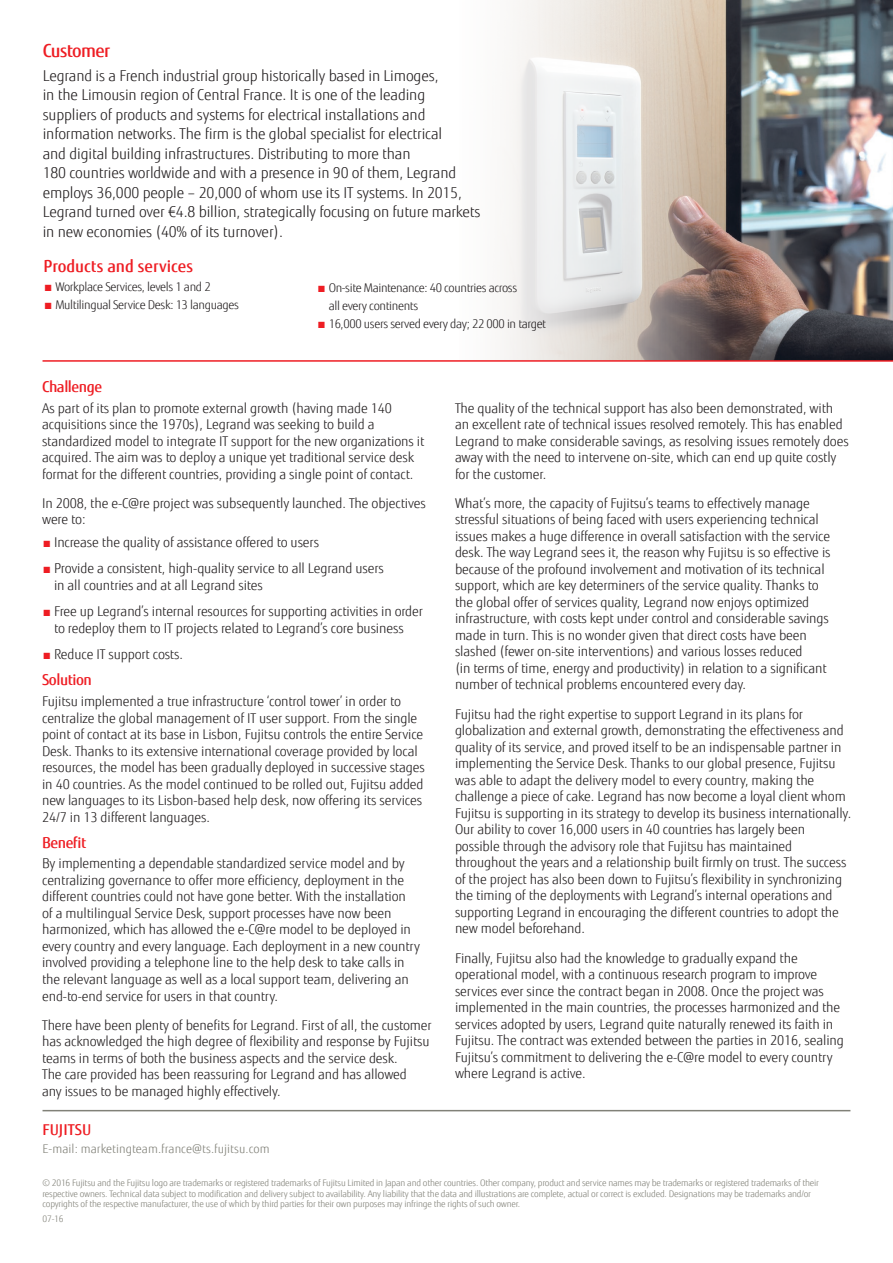
<style>
.page{position:relative;width:893px;height:1263px;background:#fff}
.page>*{position:absolute;margin:0;border:0;box-sizing:border-box;transform-origin:0 0}
.t1{font:500 18px "Fujitsu Sans";letter-spacing:-.03em;color:#ee1d23}
.Bullet{font:500 16.5px "Fujitsu Sans";color:#ee1d23}
.t2{font:300 15px/19.5px "Fujitsu Sans";letter-spacing:-.01em;color:#231f20}
.intro{font:500 15px "Fujitsu Sans";letter-spacing:-.03em;color:#ee1d23}
.intro-2{font:500 15px "Fujitsu Sans";color:#ee1d23}
.t3{font:300 13.5px/16.5px "Fujitsu Sans";letter-spacing:-.01em;color:#231f20}
.Bullet-2{font:300 12px/18px "Fujitsu Sans";letter-spacing:-.03em;color:#231f20}
.intro-3{font:300 12px "Fujitsu Sans";letter-spacing:.005em;color:#818178}
.intro-4{font:300 9px/10.5px "Fujitsu Sans";letter-spacing:-.02em;color:#818178}
.s1{color:#ee1d23}
.s2{font-size:12px;color:#ee1d23}
</style>
<div class="page">
<img style="left:753px;top:0;width:140px;height:360px">
<svg style="left:502px;top:0;width:251px;height:360px"></svg>
<hr style="left:43px;top:360px;width:850px;height:2px;background:#ee1d23">
<hr style="left:43px;top:1110px;width:807px;height:1px;background:#818178">
<p class="t1" style="left:43px;top:39px;width:69px">Customer</p>
<p class="t2" style="left:43px;top:66px;width:439px">Legrand is a French industrial group historically based in Limoges,<br>in the Limousin region of Central France. It is one of the leading suppliers of products and systems for electrical installations and information networks. The firm is the global specialist for electrical<br>and digital building infrastructures. Distributing to more than<br>180 countries worldwide and with a presence in 90 of them, Legrand employs 36,000 people – 20,000 of whom use its IT systems. In 2015, Legrand turned over €4.8 billion, strategically focusing on future markets in new economies (40% of its turnover).</p>
<p class="Bullet" style="left:44px;top:255px;width:151px">Products and services</p>
<p class="Bullet-2" style="left:44px;top:278px;width:169px"><span class="s1">■</span> Workplace Services, levels 1 and 2</p>
<p class="Bullet-2" style="left:44px;top:296px;width:197px"><span class="s1">■</span> Multilingual Service Desk: 13 languages</p>
<p class="Bullet-2" style="left:329px;top:278px;width:190px;text-indent:-12px"><span class="s1">■</span> On-site Maintenance: 40 countries across all every continents</p>
<p class="Bullet-2" style="left:317px;top:314px;width:231px"><span class="s1">■</span> 16,000 users served every day; 22 000 in target</p>
<p class="intro" style="left:42px;top:377px;width:62px">Challenge</p>
<p class="t3" style="left:42px;top:400px;width:384px">As part of its plan to promote external growth (having made 140 acquisitions since the 1970s), Legrand was seeking to build a standardized model to integrate IT support for the new organizations it acquired. The aim was to deploy a unique yet traditional service desk format for the different countries, providing a single point of contact.</p>
<p class="t3" style="left:42px;top:495px;width:385px">In 2008, the e-C@re project was subsequently launched. The objectives were to:</p>
<p class="t3" style="left:42px;top:534px;width:278px"><span class="s2">■</span> Increase the quality of assistance offered to users</p>
<p class="t3" style="left:54px;top:560px;width:331px;text-indent:-12px"><span class="s2">■</span> Provide a consistent, high-quality service to all Legrand users in all countries and at all Legrand sites</p>
<p class="t3" style="left:42px;top:603px;width:382px;text-align:center"><span class="s2">■</span> Free up Legrand’s internal resources for supporting activities in order to redeploy them to IT projects related to Legrand’s core business</p>
<p class="t3" style="left:42px;top:646px;width:142px"><span class="s2">■</span> Reduce IT support costs.</p>
<p class="intro" style="left:42px;top:670px;width:51px">Solution</p>
<p class="t3" style="left:42px;top:693px;width:384px">Fujitsu implemented a true infrastructure ‘control tower’ in order to centralize the global management of IT user support. From the single point of contact at its base in Lisbon, Fujitsu controls the entire Service Desk. Thanks to its extensive international coverage provided by local resources, the model has been gradually deployed in successive stages in 40 countries. As the model continued to be rolled out, Fujitsu added new languages to its Lisbon-based help desk, now offering its services 24/7 in 13 different languages.</p>
<p class="intro" style="left:42px;top:833px;width:46px">Benefit</p>
<p class="t3" style="left:42px;top:855px;width:379px">By implementing a dependable standardized service model and by centralizing governance to offer more efficiency, deployment in the different countries could not have gone better. With the installation of a multilingual Service Desk, support processes have now been harmonized, which has allowed the e-C@re model to be deployed in every country and every language. Each deployment in a new country involved providing a telephone line to the help desk to take calls in the relevant language as well as a local support team, delivering an end-to-end service for users in that country.</p>
<p class="t3" style="left:42px;top:1017px;width:391px">There have been plenty of benefits for Legrand. First of all, the customer has acknowledged the high degree of flexibility and response by Fujitsu teams in terms of both the business aspects and the service desk.<br>The care provided has been reassuring for Legrand and has allowed<br>any issues to be managed highly effectively.</p>
<p class="intro-2" style="left:43px;top:1120px;width:50px">FUJITSU</p>
<p class="intro-3" style="left:43px;top:1141px;width:229px">E-mail: marketingteam.france@ts.fujitsu.com</p>
<p class="t3" style="left:455px;top:400px;width:395px">The quality of the technical support has also been demonstrated, with an excellent rate of technical issues resolved remotely. This has enabled Legrand to make considerable savings, as resolving issues remotely does away with the need to intervene on-site, which can end up quite costly for the customer.</p>
<p class="t3" style="left:455px;top:495px;width:377px">What’s more, the capacity of Fujitsu’s teams to effectively manage stressful situations of being faced with users experiencing technical issues makes a huge difference in overall satisfaction with the service desk. The way Legrand sees it, the reason why Fujitsu is so effective is because of the profound involvement and motivation of its technical support, which are key determiners of the service quality. Thanks to the global offer of services quality, Legrand now enjoys optimized infrastructure, with costs kept under control and considerable savings made in turn. This is no wonder given that direct costs have been slashed (fewer on-site interventions) and various losses reduced<br>(in terms of time, energy and productivity) in relation to a significant number of technical problems encountered every day.</p>
<p class="t3" style="left:455px;top:706px;width:398px">Fujitsu had the right expertise to support Legrand in its plans for globalization and external growth, demonstrating the effectiveness and quality of its service, and proved itself to be an indispensable partner in implementing the Service Desk. Thanks to our global presence, Fujitsu was able to adapt the delivery model to every country, making the challenge a piece of cake. Legrand has now become a loyal client whom Fujitsu is supporting in its strategy to develop its business internationally.<br>Our ability to cover 16,000 users in 40 countries has largely been possible through the advisory role that Fujitsu has maintained throughout the years and a relationship built firmly on trust. The success of the project has also been down to Fujitsu’s flexibility in synchronizing the timing of the deployments with Legrand’s internal operations and supporting Legrand in encouraging the different countries to adopt the new model beforehand.</p>
<p class="t3" style="left:455px;top:949px;width:390px">Finally, Fujitsu also had the knowledge to gradually expand the operational model, with a continuous research program to improve services ever since the contract began in 2008. Once the project was implemented in the main countries, the processes harmonized and the services adopted by users, Legrand quite naturally renewed its faith in Fujitsu. The contract was extended between the parties in 2016, sealing Fujitsu’s commitment to delivering the e-C@re model to every country where Legrand is active.</p>
<p class="intro-4" style="left:43px;top:1177px;width:778px">© 2016 Fujitsu and the Fujitsu logo are trademarks or registered trademarks of Fujitsu Limited in Japan and other countries. Other company, product and service names may be trademarks or registered trademarks of their respective owners. Technical data subject to modification and delivery subject to availability. Any liability that the data and illustrations are complete, actual or correct is excluded. Designations may be trademarks and/or copyrights of the respective manufacturer, the use of which by third parties for their own purposes may infringe the rights of such owner.</p>
<p class="intro-4" style="left:43px;top:1213px;width:23px">07-16</p>
</div>
